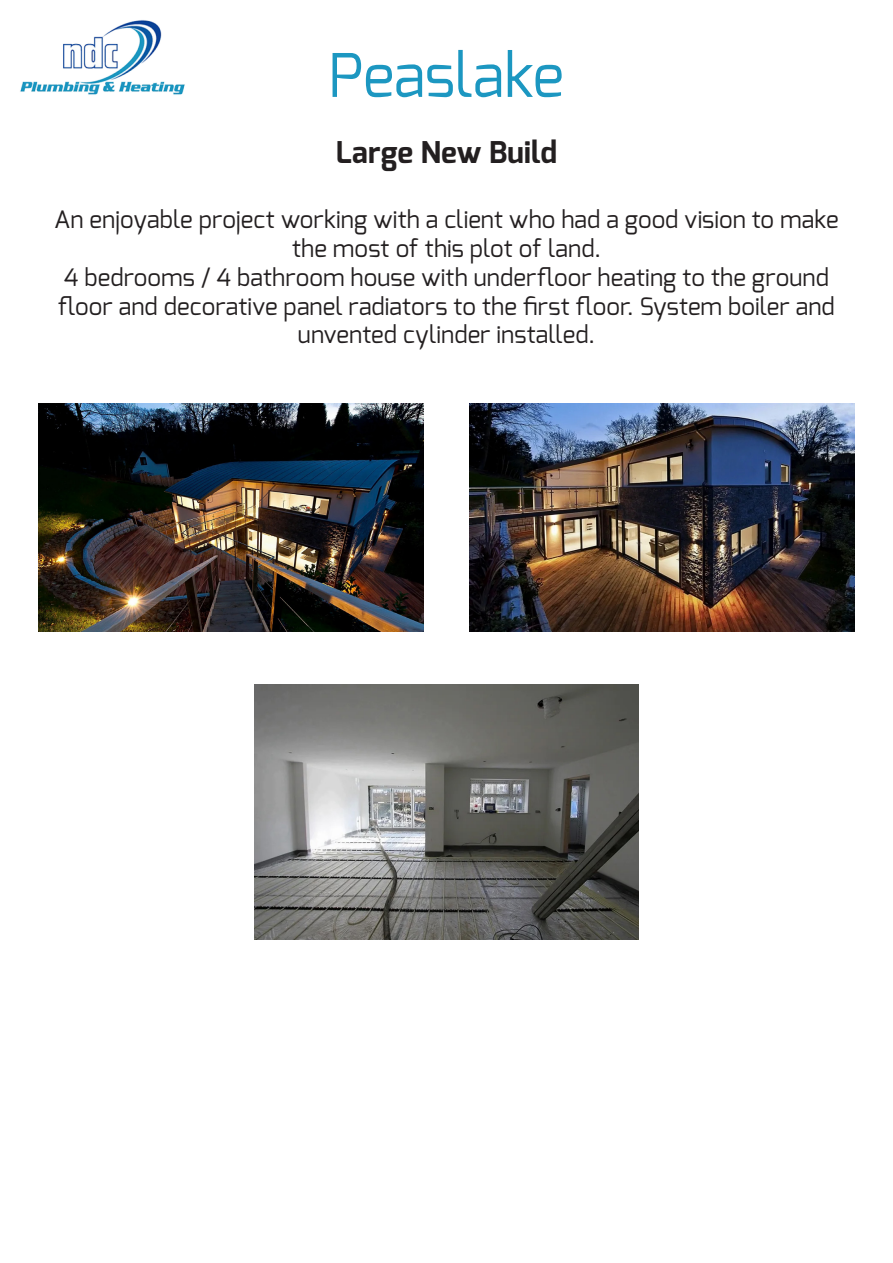
<style>
.page{position:relative;width:893px;height:1263px;background:#fff}
.page>*{position:absolute;margin:0;border:0;box-sizing:border-box;transform-origin:0 0}
.t1{font:60px "Exo";letter-spacing:-.005em;color:#1c97c1}
.t2{font:700 30px "Exo";letter-spacing:.005em;color:#231f20}
.t3{font:24px/28.8px "Exo";letter-spacing:.005em;color:#231f20;text-align:center}
</style>
<div class="page">
<img style="left:20px;top:20px;width:165px;height:75px">
<img style="left:470px;top:404px;width:385px;height:228px">
<img style="left:254px;top:685px;width:385px;height:255px">
<img style="left:38px;top:404px;width:385px;height:228px">
<p class="t1" style="left:329px;top:37px;width:237px">Peaslake</p>
<p class="t2" style="left:336px;top:133px;width:223px">Large New Build</p>
<p class="t3" style="left:54px;top:205px;width:786px">An enjoyable project working with a client who had a good vision to make the most of this plot of land.</p>
<p class="t3" style="left:58px;top:263px;width:778px">4 bedrooms / 4 bathroom house with underfloor heating to the ground floor and decorative panel radiators to the first floor. System boiler and unvented cylinder installed.</p>
</div>
